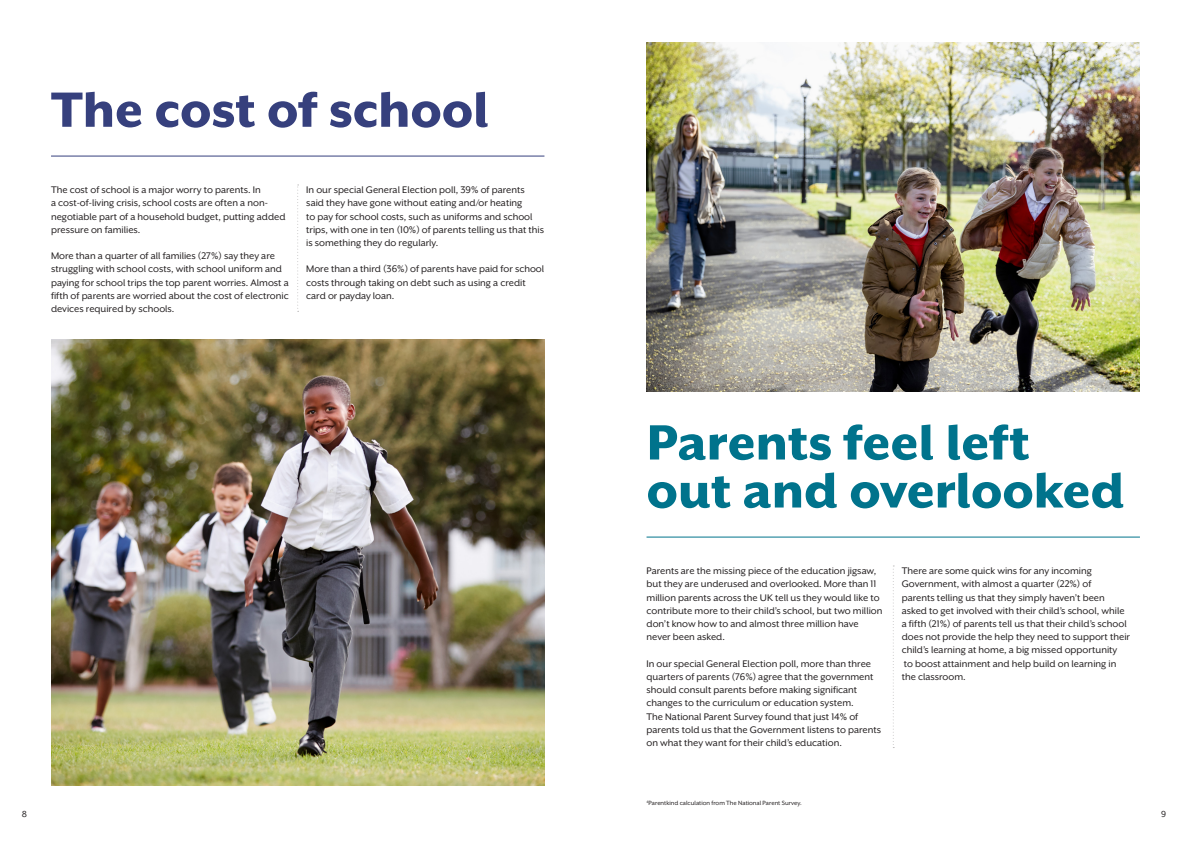
<style>
.page{position:relative;width:1191px;height:842px;background:#fff}
.page>*{position:absolute;margin:0;border:0;box-sizing:border-box;transform-origin:0 0}
.t1{font:800 57px "Mr Eaves XL San OT";color:#00738c}
.t2{font:800 57px "Mr Eaves XL San OT";color:#36407d}
.t3{font:11px/13.2px "Mr Eaves XL San OT";color:#231f20}
.t4{font:10px "Mr Eaves XL San OT";color:#231f20}
.t5{font:7px "Mr Eaves XL San OT";color:#231f20}
</style>
<div class="page">
<hr style="left:51px;top:156px;width:493px;height:1px;background:#36407d">
<svg style="left:297px;top:184px;width:2px;height:128px"></svg>
<hr style="left:646px;top:537px;width:494px;height:1px;background:#00738c">
<svg style="left:893px;top:565px;width:1px;height:183px"></svg>
<img style="left:51px;top:339px;width:493px;height:446px">
<img style="left:646px;top:43px;width:494px;height:348px">
<p class="t2" style="left:51px;top:81px;width:439px">The cost of school</p>
<p class="t3" style="left:51px;top:183px;width:236px">The cost of school is a major worry to parents. In<br>a cost-of-living crisis, school costs are often a non&shy;negotiable part of a household budget, putting added pressure on families.</p>
<p class="t3" style="left:51px;top:249px;width:239px">More than a quarter of all families (27%) say they are struggling with school costs, with school uniform and paying for school trips the top parent worries. Almost a fifth of parents are worried about the cost of electronic devices required by schools.</p>
<p class="t3" style="left:306px;top:183px;width:239px">In our special General Election poll, 39% of parents said they have gone without eating and/or heating<br>to pay for school costs, such as uniforms and school trips, with one in ten (10%) of parents telling us that this is something they do regularly.</p>
<p class="t3" style="left:306px;top:263px;width:239px">More than a third (36%) of parents have paid for school costs through taking on debt such as using a credit card or payday loan.</p>
<p class="t1" style="left:646px;top:414px;width:385px">Parents feel left</p>
<p class="t1" style="left:646px;top:462px;width:479px">out and overlooked</p>
<p class="t3" style="left:646px;top:564px;width:237px">Parents are the missing piece of the education jigsaw, but they are underused and overlooked. More than 11 million parents across the UK tell us they would like to contribute more to their child’s school, but two million don’t know how to and almost three million have never been asked.</p>
<p class="t3" style="left:646px;top:657px;width:228px">In our special General Election poll, more than three quarters of parents (76%) agree that the government should consult parents before making significant changes to the curriculum or education system.</p>
<p class="t3" style="left:646px;top:710px;width:236px">The National Parent Survey found that just 14% of parents told us that the Government listens to parents on what they want for their child’s education.</p>
<p class="t3" style="left:901px;top:564px;width:192px">There are some quick wins for any incoming<br>Government, with almost a quarter (22%) of</p>
<p class="t3" style="left:901px;top:591px;width:205px">parents telling us that they simply haven’t been</p>
<p class="t3" style="left:901px;top:604px;width:230px">asked to get involved with their child’s school, while a fifth (21%) of parents tell us that their child’s school does not provide the help they need to support their child’s learning at home, a big missed opportunity</p>
<p class="t3" style="left:904px;top:657px;width:214px">to boost attainment and help build on learning in</p>
<p class="t3" style="left:901px;top:670px;width:65px">the classroom.</p>
<p class="t5" style="left:646px;top:799px;width:157px"><sup>4</sup>Parentkind calculation from The National Parent Survey.</p>
<p class="t4" style="left:22px;top:809px;width:7px">8</p>
<p class="t4" style="left:1161px;top:809px;width:7px">9</p>
</div>
